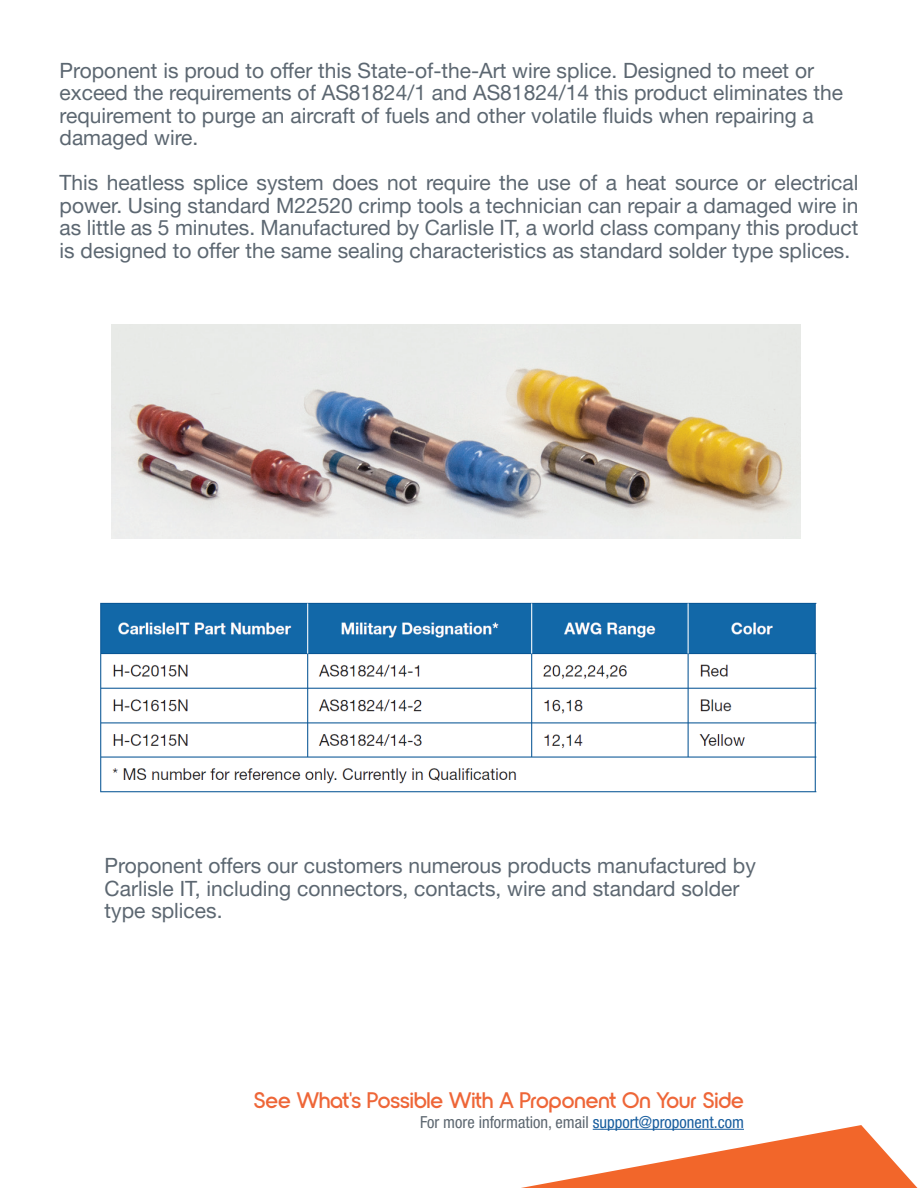
<style>
.page{position:relative;width:918px;height:1188px;background:#fff}
.page>*{position:absolute;margin:0;border:0;box-sizing:border-box;transform-origin:0 0}
.t1{font:600 22.5px "Nordique Pro";color:#ee6638}
.t2{font:21px/22.5px "Helvetica Neue LT Pro";color:#5c6771}
.t3{font:condensed 16.5px "Helvetica Neue LT Pro";color:#5d6770}
.s1{color:#175d9e}
</style>
<div class="page">
<svg style="left:521px;top:1125px;width:396px;height:63px"></svg>
<img style="left:100px;top:602px;width:717px;height:191px">
<img style="left:111px;top:324px;width:690px;height:214px">
<p class="t2" style="left:60px;top:59px;width:785px">Proponent is proud to offer this State-of-the-Art wire splice. Designed to meet or exceed the requirements of AS81824/1 and AS81824/14 this product eliminates the requirement to purge an aircraft of fuels and other volatile fluids when repairing a damaged wire.</p>
<p class="t2" style="left:60px;top:171px;width:800px;text-align:justify">This heatless splice system does not require the use of a heat source or electrical power. Using standard M22520 crimp tools a technician can repair a damaged wire in as little as 5 minutes. Manufactured by Carlisle IT, a world class company this product is designed to offer the same sealing characteristics as standard solder type splices.</p>
<p class="t2" style="left:105px;top:854px;width:653px">Proponent offers our customers numerous products manufactured by<br>Carlisle IT, including connectors, contacts, wire and standard solder type splices.</p>
<p class="t1" style="left:254px;top:1087px;width:492px">See What's Possible With A Proponent On Your Side</p>
<p class="t3" style="left:420px;top:1112px;width:325px">For more information, email <span class="s1">support@proponent.com</span></p>
</div>
